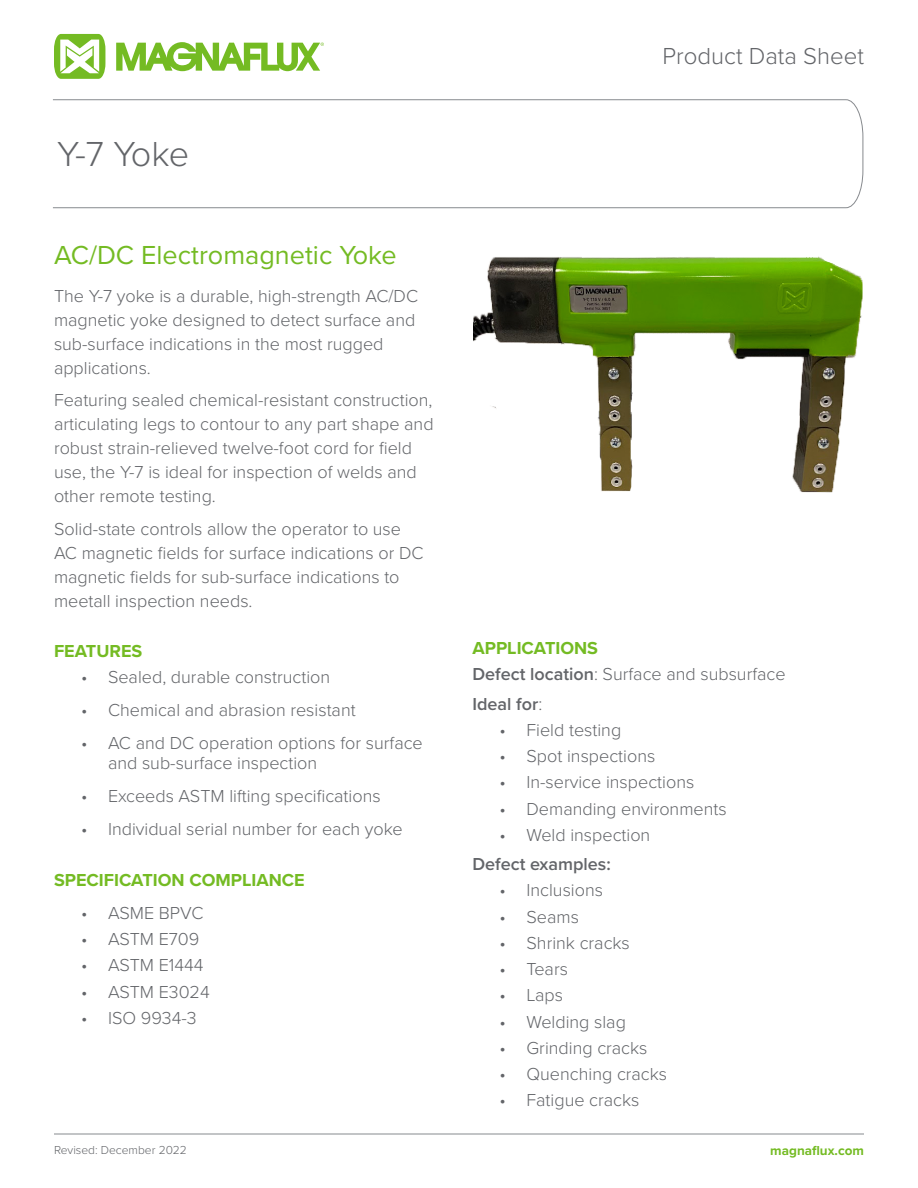
<style>
.page{position:relative;width:918px;height:1188px;background:#fff}
.page>*{position:absolute;margin:0;border:0;box-sizing:border-box;transform-origin:0 0}
.t1{font:300 36px "Proxima Nova";color:#636569}
.t2{font:27px "Proxima Nova";color:#74bb23}
.t3{font:300 24px "Proxima Nova";color:#636569}
.t4{font:300 18px/24px "Proxima Nova";color:#636569}
.t5{font:700 18px "Proxima Nova";color:#74bb23}
.t6{font:600 18px "Proxima Nova";color:#636569}
.t7{font:700 13.5px "Proxima Nova";color:#74bb23}
.t8{font:300 12px "Proxima Nova";color:#636569}
.s1{font-weight:700;color:#74bb23}
.s2{font-weight:600}
.s3{font-weight:300}
</style>
<div class="page">
<svg style="left:53px;top:99px;width:811px;height:109px"></svg>
<svg style="left:116px;top:42px;width:208px;height:29px"></svg>
<svg style="left:54px;top:34px;width:51px;height:45px"></svg>
<hr style="left:54px;top:1134px;width:810px;height:1px;background:#878a8e">
<img style="left:474px;top:256px;width:389px;height:237px">
<h1 class="t1" style="left:57px;top:127px;width:134px">Y-7 Yoke</h1>
<h2 class="t2" style="left:54px;top:235px;width:344px">AC/DC Electromagnetic Yoke</h2>
<p class="t4" style="left:54px;top:283px;width:366px">The Y-7 yoke is a durable, high-strength AC/DC magnetic yoke designed to detect surface and sub-surface indications in the most rugged applications.</p>
<p class="t4" style="left:54px;top:387px;width:381px">Featuring sealed chemical-resistant construction, articulating legs to contour to any part shape and robust strain-relieved twelve-foot cord for field use, the Y-7 is ideal for inspection of welds and other remote testing.</p>
<p class="t4" style="left:54px;top:516px;width:371px">Solid-state controls allow the operator to use AC magnetic fields for surface indications or DC magnetic fields for sub-surface indications to meetall inspection needs.</p>
<p class="t5" style="left:54px;top:638px;width:90px">FEATURES</p>
<p class="t4" style="left:81px;top:664px;width:251px">• Sealed, durable construction</p>
<p class="t4" style="left:81px;top:697px;width:276px">• Chemical and abrasion resistant</p>
<p class="t4" style="left:108px;top:733px;width:316px;line-height:19.5px;text-indent:-27px">• AC and DC operation options for surface and sub-surface inspection</p>
<p class="t4" style="left:81px;top:783px;width:301px">• Exceeds ASTM lifting specifications</p>
<p class="t4" style="left:81px;top:816px;width:323px">• Individual serial number for each yoke</p>
<p class="t5" style="left:54px;top:867px;width:252px">SPECIFICATION COMPLIANCE</p>
<p class="t4" style="left:81px;top:900px;width:124px">• ASME BPVC</p>
<p class="t4" style="left:81px;top:926px;width:120px">• ASTM E709</p>
<p class="t4" style="left:81px;top:952px;width:124px">• ASTM E1444</p>
<p class="t4" style="left:81px;top:979px;width:130px">• ASTM E3024</p>
<p class="t4" style="left:81px;top:1005px;width:117px">• ISO 9934-3</p>
<p class="t8" style="left:54px;top:1141px;width:134px">Revised: December 2022</p>
<h3 class="t3" style="left:662px;top:39px;width:203px">Product Data Sheet</h3>
<p class="t4" style="left:472px;top:633px;width:315px;line-height:26.8px"><span class="s1">APPLICATIONS<br></span><span class="s2">Defect location</span>: Surface and subsurface</p>
<p class="t6" style="left:472px;top:690px;width:71px">Ideal for<span class="s3">:</span></p>
<p class="t4" style="left:500px;top:717px;width:123px">• Field testing</p>
<p class="t4" style="left:500px;top:743px;width:157px">• Spot inspections</p>
<p class="t4" style="left:500px;top:769px;width:196px">• In-service inspections</p>
<p class="t4" style="left:500px;top:796px;width:229px">• Demanding environments</p>
<p class="t4" style="left:500px;top:822px;width:152px">• Weld inspection</p>
<p class="t6" style="left:472px;top:851px;width:140px">Defect examples:</p>
<p class="t4" style="left:500px;top:877px;width:105px">• Inclusions</p>
<p class="t4" style="left:500px;top:904px;width:81px">• Seams</p>
<p class="t4" style="left:500px;top:930px;width:132px">• Shrink cracks</p>
<p class="t4" style="left:500px;top:956px;width:70px">• Tears</p>
<p class="t4" style="left:500px;top:982px;width:65px">• Laps</p>
<p class="t4" style="left:500px;top:1009px;width:128px">• Welding slag</p>
<p class="t4" style="left:500px;top:1035px;width:150px">• Grinding cracks</p>
<p class="t4" style="left:500px;top:1061px;width:169px">• Quenching cracks</p>
<p class="t4" style="left:500px;top:1087px;width:141px">• Fatigue cracks</p>
<p class="t7" style="left:770px;top:1141px;width:95px">magnaflux.com</p>
</div>
